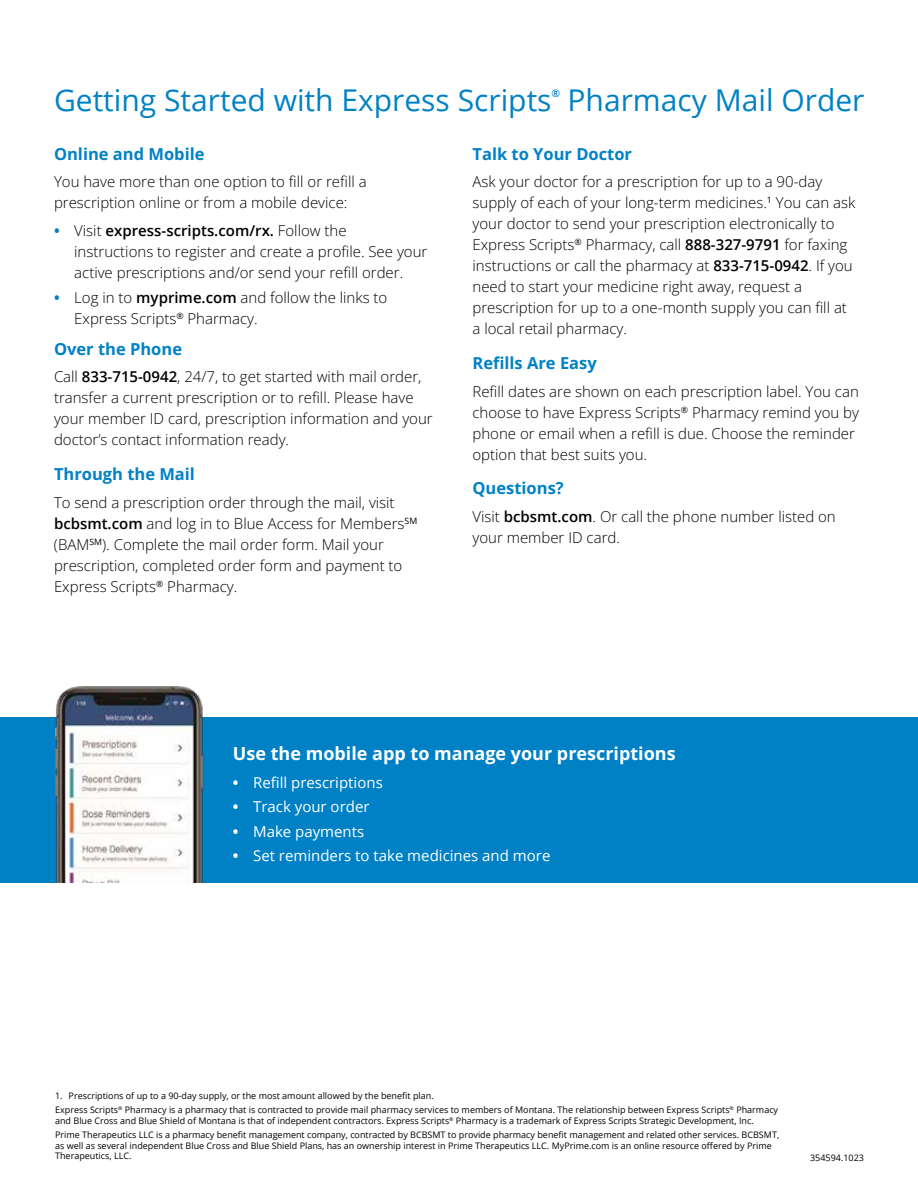
<style>
.page{position:relative;width:918px;height:1188px;background:#fff}
.page>*{position:absolute;margin:0;border:0;box-sizing:border-box;transform-origin:0 0}
.t1{font:30px "Open Sans";color:#0081c6}
.t2{font:700 18px "Open Sans";color:#fff}
.t3{font:700 16.5px "Open Sans";color:#0081c6}
.t4{font:300 15px/21px "Open Sans";color:#000}
.t5{font:15px "Open Sans";color:#fff}
.t6{font:600 10.5px "Open Sans";color:#0081c6}
.t7{font:9px/14.2px "Open Sans";color:#000}
.s1{font-weight:700;color:#0081c6}
.s2{font-weight:600}
.s3{font-weight:700}
</style>
<div class="page">
<div style="left:0;top:717px;width:918px;height:166px;background:#0081c6"></div>
<img style="left:55px;top:686px;width:149px;height:197px">
<h1 class="t1" style="left:54px;top:79px;width:499px">Getting Started with Express Scripts</h1>
<p class="t6" style="left:552px;top:86px;width:10px">®</p>
<h1 class="t1" style="left:568px;top:79px;width:298px">Pharmacy Mail Order</h1>
<p class="t3" style="left:54px;top:142px;width:152px">Online and Mobile</p>
<p class="t4" style="left:54px;top:171px;width:314px">You have more than one option to fill or refill a prescription online or from a mobile device:</p>
<p class="t4" style="left:74px;top:220px;width:355px;text-indent:-20px"><span class="s1">•</span> Visit <span class="s2">express-scripts.com/rx.</span> Follow the instructions to register and create a profile. See your active prescriptions and/or send your refill order.</p>
<p class="t4" style="left:74px;top:286px;width:315px;text-indent:-20px"><span class="s1">•</span> Log in to <span class="s2">myprime.com</span> and follow the links to<br>Express Scripts<sup>®</sup> Pharmacy.</p>
<p class="t3" style="left:54px;top:337px;width:130px">Over the Phone</p>
<p class="t4" style="left:54px;top:366px;width:380px">Call <span class="s2">833-715-0942</span>, 24/7, to get started with mail order, transfer a current prescription or to refill. Please have your member ID card, prescription information and your doctor’s contact information ready.</p>
<p class="t3" style="left:54px;top:462px;width:143px">Through the Mail</p>
<p class="t4" style="left:54px;top:491px;width:365px">To send a prescription order through the mail, visit <span class="s2">bcbsmt.com</span> and log in to Blue Access for Members<sup>SM </sup>(BAM<sup>SM</sup>). Complete the mail order form. Mail your prescription, completed order form and payment to Express Scripts<sup>®</sup> Pharmacy.</p>
<p class="t3" style="left:472px;top:142px;width:161px">Talk to Your Doctor</p>
<p class="t4" style="left:472px;top:171px;width:384px">Ask your doctor for a prescription for up to a 90-day supply of each of your long-term medicines.<sup>1</sup> You can ask your doctor to send your prescription electronically to Express Scripts<sup>®</sup> Pharmacy, call <span class="s2">888-327-9791</span> for faxing instructions or call the pharmacy at <span class="s2">833-715-0942</span>. If you need to start your medicine right away, request a prescription for up to a one-month supply you can fill at a local retail pharmacy.</p>
<p class="t3" style="left:472px;top:351px;width:126px">Refills Are Easy</p>
<p class="t4" style="left:472px;top:380px;width:388px">Refill dates are shown on each prescription label. You can choose to have Express Scripts<sup>®</sup> Pharmacy remind you by phone or email when a refill is due. Choose the reminder option that best suits you.</p>
<p class="t3" style="left:472px;top:477px;width:93px">Questions?</p>
<p class="t4" style="left:472px;top:506px;width:365px">Visit <span class="s2">bcbsmt.com</span>. Or call the phone number listed on your member ID card.</p>
<p class="t2" style="left:233px;top:741px;width:444px">Use the mobile app to manage your prescriptions</p>
<p class="t5" style="left:233px;top:772px;width:151px"><span class="s3">•</span> Refill prescriptions</p>
<p class="t5" style="left:233px;top:797px;width:138px"><span class="s3">•</span> Track your order</p>
<p class="t5" style="left:233px;top:821px;width:133px"><span class="s3">•</span> Make payments</p>
<p class="t5" style="left:233px;top:845px;width:319px"><span class="s3">•</span> Set reminders to take medicines and more</p>
<p class="t7" style="left:55px;top:1088px;width:725px">1. Prescriptions of up to a 90-day supply, or the most amount allowed by the benefit plan.<br>Express Scripts<sup>®</sup> Pharmacy is a pharmacy that is contracted to provide mail pharmacy services to members of Montana. The relationship between Express Scripts<sup>®</sup> Pharmacy</p>
<p class="t7" style="left:55px;top:1113px;width:726px">and Blue Cross and Blue Shield of Montana is that of independent contractors. Express Scripts<sup>®</sup> Pharmacy is a trademark of Express Scripts Strategic Development, Inc.<br>Prime Therapeutics LLC is a pharmacy benefit management company, contracted by BCBSMT to provide pharmacy benefit management and related other services. BCBSMT,</p>
<p class="t7" style="left:55px;top:1140px;width:718px;line-height:10.8px">as well as several independent Blue Cross and Blue Shield Plans, has an ownership interest in Prime Therapeutics LLC. MyPrime.com is an online resource offered by Prime<br>Therapeutics, LLC.</p>
<p class="t7" style="left:810px;top:1150px;width:55px">354594.1023</p>
</div>
